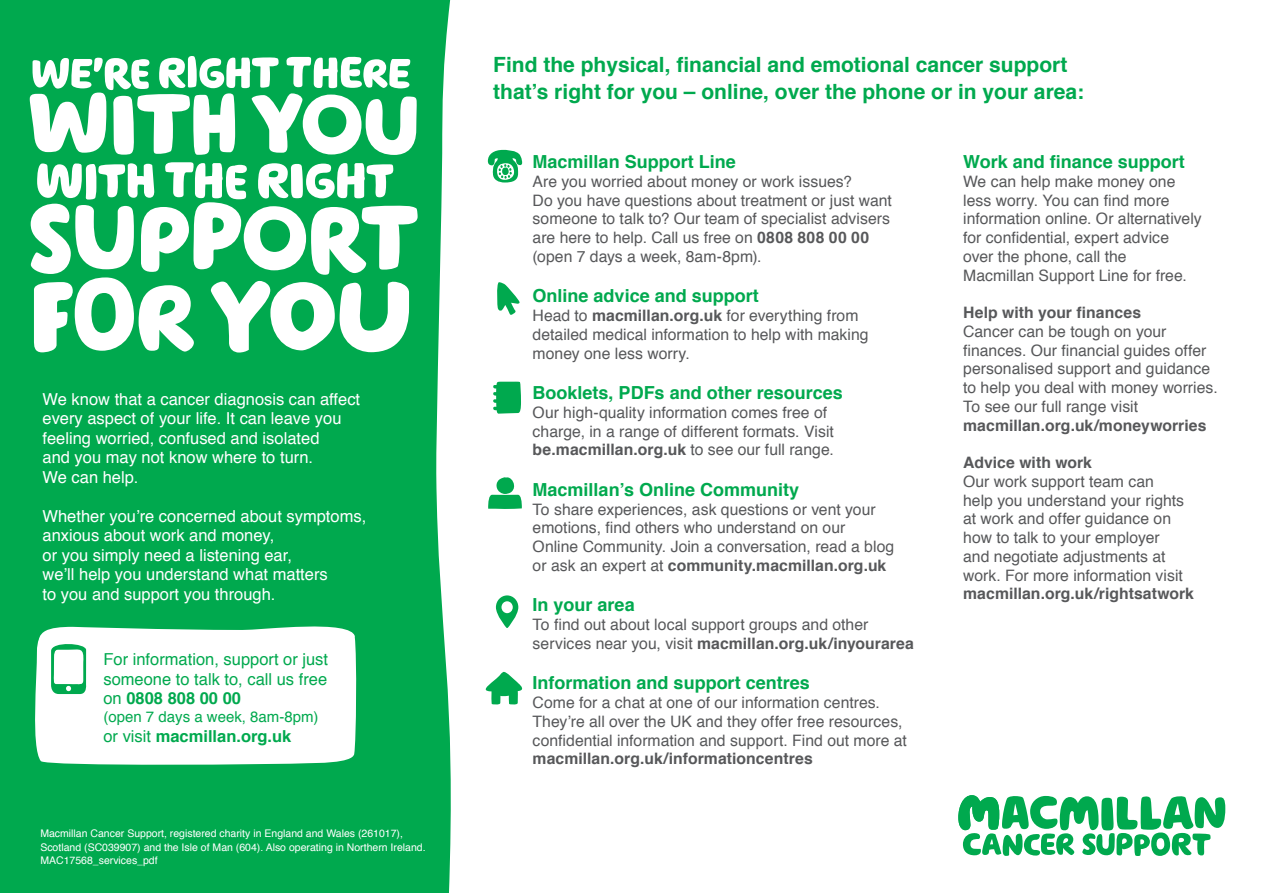
<style>
.page{position:relative;width:1263px;height:893px;background:#fff}
.page>*{position:absolute;margin:0;border:0;box-sizing:border-box;transform-origin:0 0}
.t1{font:700 21px/27px "Helvetica";color:#00a94e}
.t2{font:700 18px "Helvetica";color:#00a94e}
.t3{font:16.5px/19.5px "Helvetica";color:#fff}
.t4{font:16.5px/19.5px "Helvetica";color:#00a94e;text-align:justify}
.t5{font:700 16.5px "Helvetica";color:#00a94e}
.body{font:15.75px/18.8px "Helvetica";color:#57585a}
.body-2{font:700 15.75px "Helvetica";letter-spacing:.005em;color:#57585a}
.t6{font:15px "Helvetica";color:#00a94e}
.t7{font:10.5px/13.5px "Helvetica";color:#fff}
.s1{font-weight:700}
.s2{font-weight:400}
</style>
<div class="page">
<svg style="left:387px;top:0;width:64px;height:893px;fill:#00a94e"></svg>
<div style="left:0;top:0;width:387px;height:893px;background:#00a94e"></div>
<svg style="left:30px;top:56px;width:387px;height:99px"></svg>
<svg style="left:31px;top:162px;width:387px;height:191px"></svg>
<svg style="left:958px;top:795px;width:267px;height:61px"></svg>
<div style="left:35px;top:626px;width:322px;height:139px;background:#fff"></div>
<svg style="left:51px;top:641px;width:35px;height:53px"></svg>
<svg style="left:488px;top:150px;width:34px;height:33px"></svg>
<svg style="left:497px;top:282px;width:23px;height:33px"></svg>
<svg style="left:493px;top:381px;width:28px;height:33px"></svg>
<svg style="left:488px;top:477px;width:34px;height:32px"></svg>
<svg style="left:496px;top:595px;width:22px;height:33px"></svg>
<svg style="left:485px;top:671px;width:38px;height:34px"></svg>
<p class="t3" style="left:43px;top:390px;width:319px">We know that a cancer diagnosis can affect every aspect of your life. It can leave you feeling worried, confused and isolated<br>and you may not know where to turn.<br>We can help.</p>
<p class="t3" style="left:43px;top:507px;width:325px">Whether you’re concerned about symptoms, anxious about work and money,<br>or you simply need a listening ear,<br>we’ll help you understand what matters<br>to you and support you through.</p>
<p class="t4" style="left:103px;top:650px;width:226px">For information, support or just someone to talk to, call us free on <span class="s1">0808 808 00 00</span></p>
<p class="t6" style="left:103px;top:705px;width:217px">(open 7 days a week, 8am-8pm)</p>
<p class="t5" style="left:103px;top:722px;width:189px"><span class="s2">or visit</span> macmillan.org.uk</p>
<p class="t7" style="left:40px;top:827px;width:387px">Macmillan Cancer Support, registered charity in England and Wales (261017),<br>Scotland (SC039907) and the Isle of Man (604). Also operating in Northern Ireland.<br>MAC17568_services_pdf</p>
<p class="t1" style="left:493px;top:51px;width:592px">Find the physical, financial and emotional cancer support that’s right for you – online, over the phone or in your area:</p>
<p class="t2" style="left:533px;top:147px;width:205px">Macmillan Support Line</p>
<p class="body" style="left:533px;top:172px;width:361px">Are you worried about money or work issues?<br>Do you have questions about treatment or just want someone to talk to? Our team of specialist advisers are here to help. Call us free on <span class="s1">0808 808 00 00 </span>(open 7 days a week, 8am-8pm).</p>
<p class="t2" style="left:533px;top:281px;width:228px">Online advice and support</p>
<p class="body" style="left:533px;top:307px;width:338px">Head to <span class="s1">macmillan.org.uk</span> for everything from detailed medical information to help with making money one less worry.</p>
<p class="t2" style="left:533px;top:378px;width:312px">Booklets, PDFs and other resources</p>
<p class="body" style="left:533px;top:403px;width:303px">Our high-quality information comes free of charge, in a range of different formats. Visit <span class="s1">be.macmillan.org.uk</span> to see our full range.</p>
<p class="t2" style="left:533px;top:475px;width:268px">Macmillan’s Online Community</p>
<p class="body" style="left:533px;top:500px;width:363px">To share experiences, ask questions or vent your emotions, find others who understand on our Online Community. Join a conversation, read a blog or ask an expert at <span class="s1">community.macmillan.org.uk</span></p>
<p class="t2" style="left:533px;top:590px;width:104px">In your area</p>
<p class="body" style="left:533px;top:616px;width:383px">To find out about local support groups and other services near you, visit <span class="s1">macmillan.org.uk/inyourarea</span></p>
<p class="t2" style="left:533px;top:668px;width:279px">Information and support centres</p>
<p class="body" style="left:533px;top:694px;width:376px">Come for a chat at one of our information centres.<br>They’re all over the UK and they offer free resources, confidential information and support. Find out more at <span class="s1">macmillan.org.uk/informationcentres</span></p>
<p class="t2" style="left:963px;top:147px;width:223px">Work and finance support</p>
<p class="body" style="left:963px;top:172px;width:240px">We can help make money one less worry. You can find more information online. Or alternatively for confidential, expert advice</p>
<p class="body" style="left:963px;top:247px;width:225px">over the phone, call the<br>Macmillan Support Line for free.</p>
<p class="body-2" style="left:963px;top:300px;width:179px">Help with your finances</p>
<p class="body" style="left:963px;top:322px;width:256px">Cancer can be tough on your finances. Our financial guides offer personalised support and guidance to help you deal with money worries.<br>To see our full range visit <span class="s1">macmillan.org.uk/moneyworries</span></p>
<p class="body-2" style="left:963px;top:450px;width:130px">Advice with work</p>
<p class="body" style="left:963px;top:472px;width:232px">Our work support team can<br>help you understand your rights at work and offer guidance on how to talk to your employer<br>and negotiate adjustments at work. For more information visit <span class="s1">macmillan.org.uk/rightsatwork</span></p>
</div>
